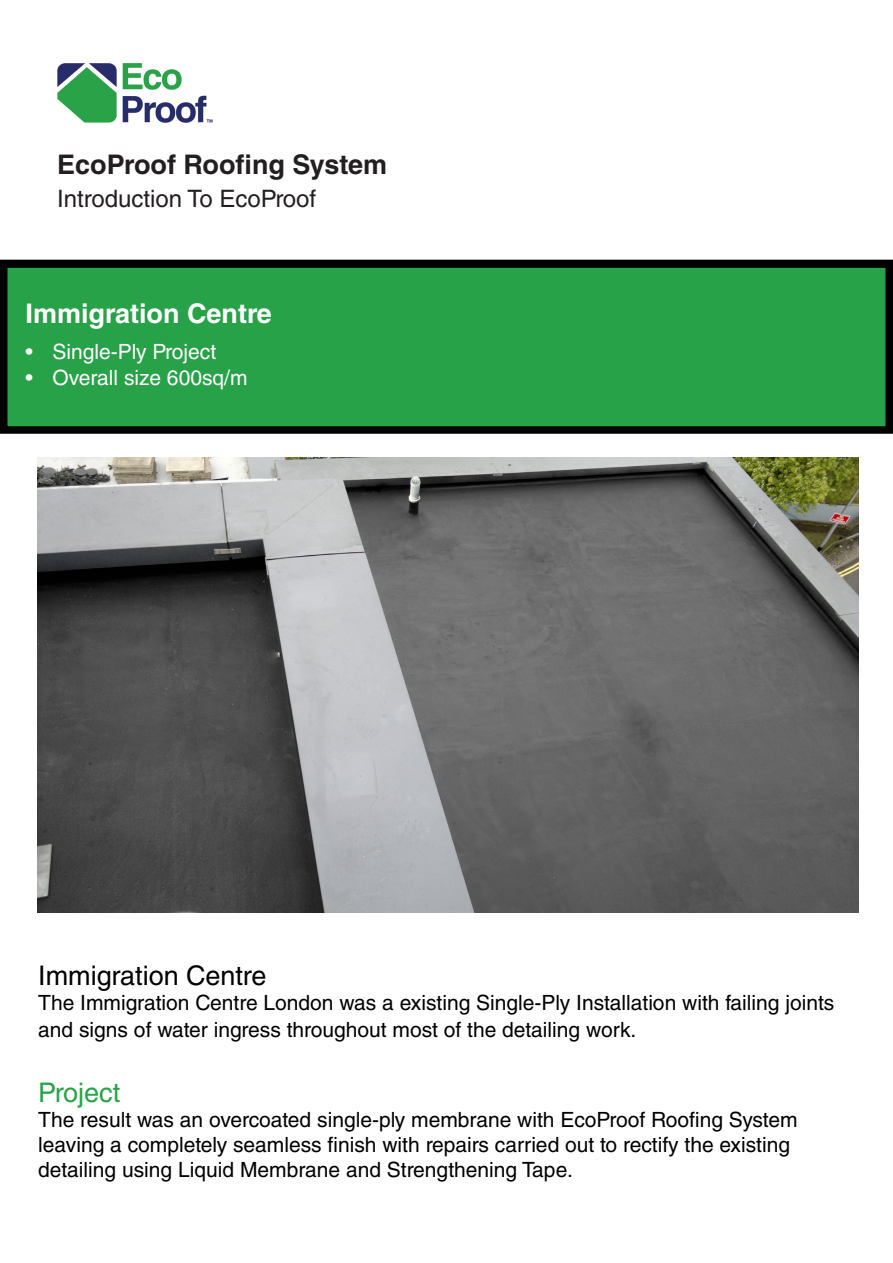
<style>
.page{position:relative;width:893px;height:1263px;background:#fff}
.page>*{position:absolute;margin:0;border:0;box-sizing:border-box;transform-origin:0 0}
.t1{font:700 27px "Helvetica LT Std";color:#231f20}
.t2{font:27px "Helvetica LT Std";color:#000}
.t3{font:700 27px "Helvetica LT Std";color:#fff}
.t4{font:27px "Helvetica LT Std";color:#27a248}
.t5{font:24px "Helvetica LT Std";color:#231f20}
.t6{font:21px/25.2px "Helvetica LT Std";color:#000}
.t7{font:21px "Helvetica LT Std";color:#fff}
</style>
<div class="page">
<img style="left:57px;top:63px;width:156px;height:60px">
<div style="left:4px;top:264px;width:885px;height:166px;background:#27a248"></div>
<div style="left:0;top:260px;width:893px;height:174px;border:8px solid #000"></div>
<img style="left:37px;top:457px;width:821px;height:455px">
<p class="t1" style="left:57px;top:148px;width:331px">EcoProof Roofing System</p>
<p class="t5" style="left:57px;top:184px;width:261px">Introduction To EcoProof</p>
<p class="t3" style="left:26px;top:297px;width:248px">Immigration Centre</p>
<p class="t7" style="left:26px;top:340px;width:192px">• Single-Ply Project</p>
<p class="t7" style="left:26px;top:365px;width:224px">• Overall size 600sq/m</p>
<p class="t2" style="left:38px;top:959px;width:230px">Immigration Centre</p>
<p class="t6" style="left:38px;top:989px;width:798px;line-height:27px">The Immigration Centre London was a existing Single-Ply Installation with failing joints and signs of water ingress throughout most of the detailing work.</p>
<p class="t4" style="left:38px;top:1076px;width:83px">Project</p>
<p class="t6" style="left:38px;top:1107px;width:761px">The result was an overcoated single-ply membrane with EcoProof Roofing System leaving a completely seamless finish with repairs carried out to rectify the existing detailing using Liquid Membrane and Strengthening Tape.</p>
</div>
